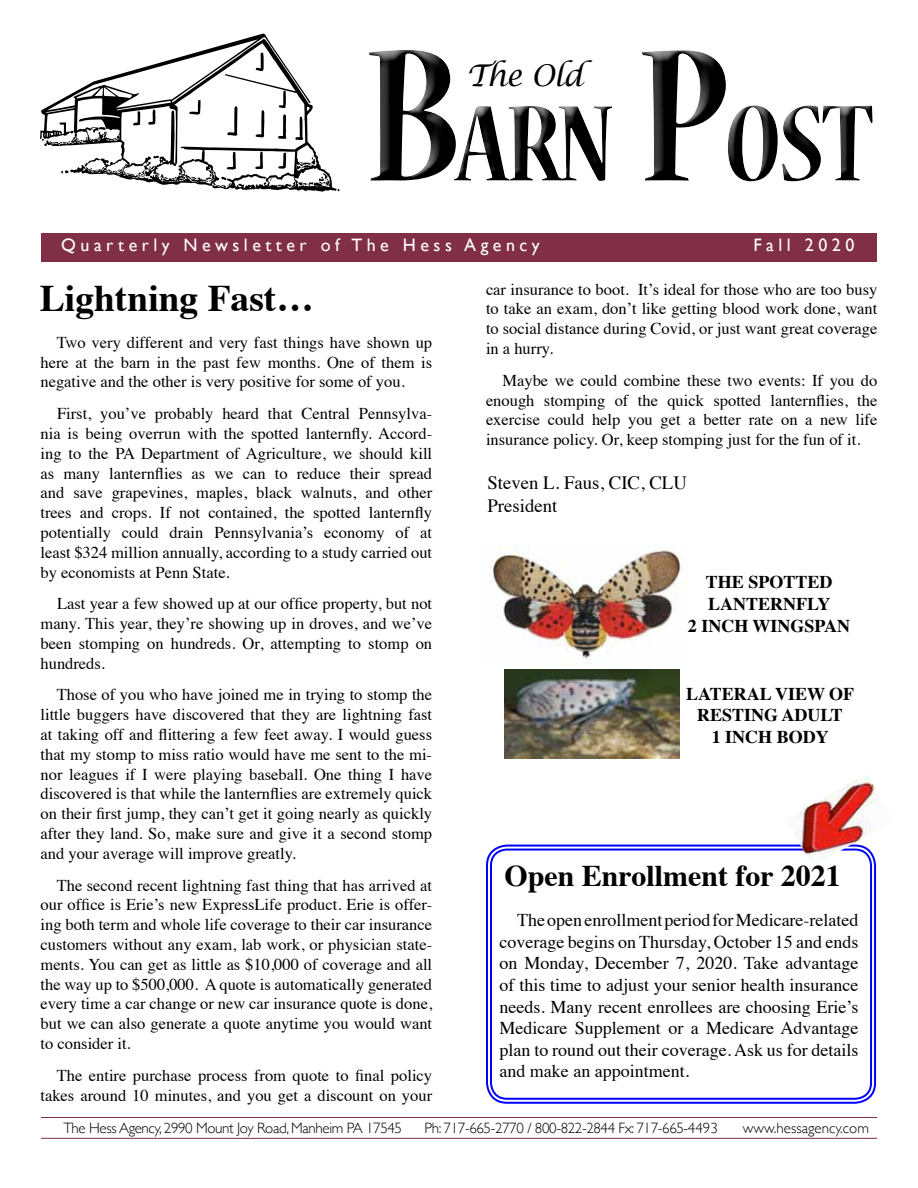
<style>
.page{position:relative;width:918px;height:1188px;background:#fff}
.page>*{position:absolute;margin:0;border:0;box-sizing:border-box;transform-origin:0 0}
.t1{font:700 37.5px "Times";color:#000}
.t2{font:700 30px "Times";color:#000}
.t3{font:italic 30px "Lucida Calligraphy";letter-spacing:-.025em;color:#000}
.t4{font:18.75px/22.5px "Times";color:#000}
.t5{font:18px/21.6px "Times";color:#000;text-align:justify}
.t6{font:700 18px/21.6px "Times";color:#000;text-align:center}
.t7{font:18px "Gill Sans";letter-spacing:.25em;color:#fff}
.t8{font:16.5px/19.8px "Times";color:#000;text-align:justify}
.t9{font:300 15px "Gill Sans";letter-spacing:-.025em;color:#000}
.t10{font:300 15px "Gill Sans";color:#000}
</style>
<div class="page">
<div style="left:41px;top:233px;width:836px;height:29px;background:#802f46"></div>
<svg style="left:40px;top:34px;width:297px;height:158px"></svg>
<div style="left:360px;top:52px;width:524px;height:140px;background:#000;opacity:.75"></div>
<hr style="left:41px;top:1117px;width:836px;height:1px;background:#802f46">
<hr style="left:41px;top:1138px;width:836px;height:1px;background:#802f46">
<img style="left:504px;top:670px;width:175px;height:88px">
<img style="left:490px;top:550px;width:196px;height:113px">
<div style="left:486px;top:845px;width:390px;height:259px;border:2px solid #00f;border-radius:20px"></div>
<div style="left:490px;top:849px;width:382px;height:251px;border:2px solid #00f;border-radius:16px"></div>
<img style="left:786px;top:775px;width:94px;height:92px">
<h2 class="t3" style="left:466px;top:57px;width:118px">The Old</h2>
<p class="t7" style="left:61px;top:234px;width:480px">Quarterly Newsletter of The Hess Agency</p>
<p class="t7" style="left:753px;top:234px;width:103px">Fall 2020</p>
<h1 class="t1" style="left:40px;top:262px;width:276px">LIGHTNING FAST…</h1>
<p class="t8" style="left:40px;top:331px;width:393px;text-indent:16px">Two very different and very fast things have shown up here at the barn in the past few months. One of them is negative and the other is very positive for some of you.</p>
<p class="t8" style="left:40px;top:402px;width:393px;text-indent:16px">First, you’ve probably heard that Central Pennsylva&shy;nia is being overrun with the spotted lanternfly. Accord&shy;ing to the PA Department of Agriculture, we should kill as many lanternflies as we can to reduce their spread and save grapevines, maples, black walnuts, and other trees and crops. If not contained, the spotted lanternfly potentially could drain Pennsylvania’s economy of at least $324 million annually, according to a study carried out by economists at Penn State.</p>
<p class="t8" style="left:40px;top:592px;width:393px;text-indent:16px">Last year a few showed up at our office property, but not many. This year, they’re showing up in droves, and we’ve been stomping on hundreds. Or, attempting to stomp on hundreds.</p>
<p class="t8" style="left:40px;top:684px;width:393px;text-indent:16px">Those of you who have joined me in trying to stomp the little buggers have discovered that they are lightning fast at taking off and flittering a few feet away. I would guess that my stomp to miss ratio would have me sent to the mi&shy;nor leagues if I were playing baseball. One thing I have discovered is that while the lanternflies are extremely quick on their first jump, they can’t get it going nearly as quickly after they land. So, make sure and give it a second stomp and your average will improve greatly.</p>
<p class="t8" style="left:40px;top:874px;width:393px;text-indent:16px">The second recent lightning fast thing that has arrived at our office is Erie’s new ExpressLife product. Erie is offer&shy;ing both term and whole life coverage to their car insurance customers without any exam, lab work, or physician state&shy;ments. You can get as little as $10,000 of coverage and all the way up to $500,000. A quote is automatically generated every time a car change or new car insurance quote is done, but we can also generate a quote anytime you would want to consider it.</p>
<p class="t8" style="left:40px;top:1064px;width:393px;text-align:right">The entire purchase process from quote to final policy takes around 10 minutes, and you get a discount on your</p>
<p class="t8" style="left:486px;top:278px;width:393px">car insurance to boot. It’s ideal for those who are too busy to take an exam, don’t like getting blood work done, want to social distance during Covid, or just want great coverage in a hurry.</p>
<p class="t8" style="left:486px;top:369px;width:393px;text-indent:16px">Maybe we could combine these two events: If you do enough stomping of the quick spotted lanternflies, the exercise could help you get a better rate on a new life insurance policy. Or, keep stomping just for the fun of it.</p>
<p class="t4" style="left:488px;top:470px;width:201px">Steven L. Faus, CIC, CLU<br>President</p>
<p class="t6" style="left:688px;top:570px;width:164px">THE SPOTTED<br>LANTERNFLY<br>2 INCH WINGSPAN</p>
<p class="t6" style="left:686px;top:681px;width:165px">LATERAL VIEW OF<br>RESTING ADULT<br>1 INCH BODY</p>
<h2 class="t2" style="left:504px;top:847px;width:338px">OPEN ENROLLMENT FOR 2021</h2>
<p class="t5" style="left:500px;top:908px;width:361px;text-indent:18px">The open enrollment period for Medicare-related coverage begins on Thursday, October 15 and ends on Monday, December 7, 2020. Take advantage of this time to adjust your senior health insurance needs. Many recent enrollees are choosing Erie’s Medicare Supplement or a Medicare Advantage plan to round out their coverage. Ask us for details and make an appointment.</p>
<p class="t9" style="left:63px;top:1116px;width:340px">The Hess Agency, 2990 Mount Joy Road, Manheim PA 17545</p>
<p class="t9" style="left:425px;top:1116px;width:295px">Ph: 717-665-2770 / 800-822-2844 Fx: 717-665-4493</p>
<p class="t10" style="left:743px;top:1116px;width:127px">www.hessagency.com</p>
</div>
